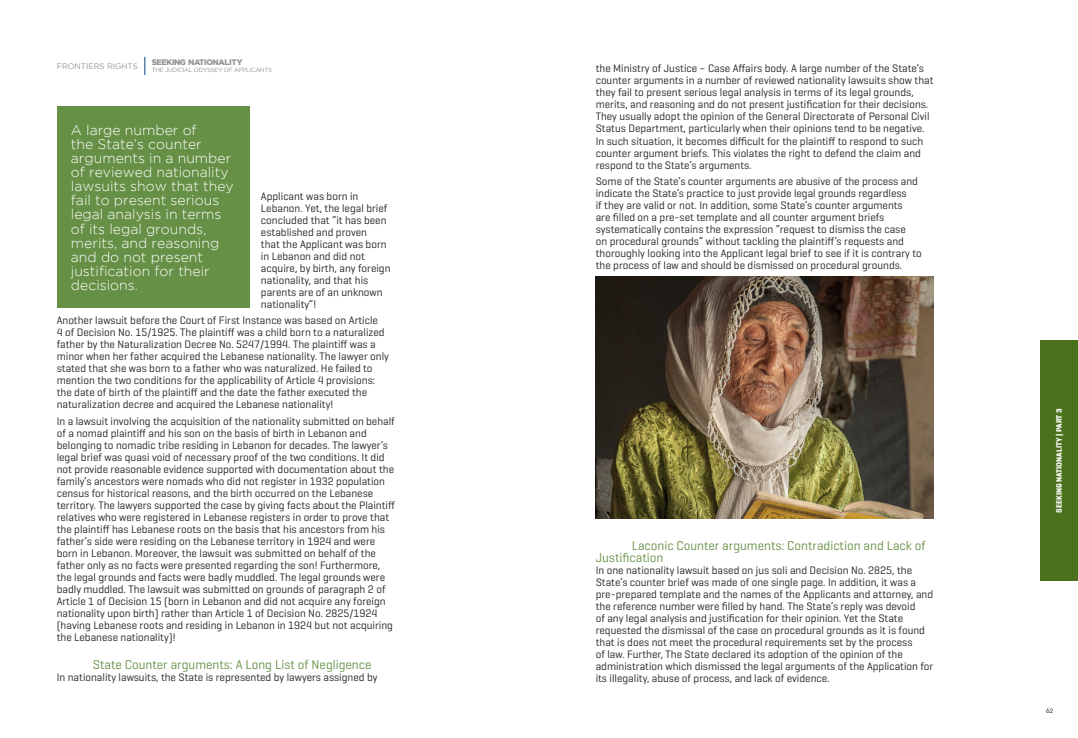
<style>
.page{position:relative;width:1078px;height:738px;background:#fff}
.page>*{position:absolute;margin:0;border:0;box-sizing:border-box;transform-origin:0 0}
.Pavé{font:300 14px/14px "Gotham";color:#fff}
.t1{font:13px/12px "Geogrotesque";color:#669046}
.t2{font:11px/12px "Geogrotesque";color:#231f20}
.t3{font:700 8px "Geogrotesque";color:#fff}
.t4{font:900 8px "Gotham";letter-spacing:-.045em;color:#939598}
.t5{font:8px "Gotham";color:#939598}
.t6{font:7px "DIN Regular Alternate";color:#231f20}
.t7{font:6px "Gotham";letter-spacing:-.035em;color:#939598}
</style>
<div class="page">
<svg style="left:144px;top:57px;width:1px;height:18px"></svg>
<div style="left:1040px;top:340px;width:37px;height:240px;background:#4b711c"></div>
<div style="left:57px;top:106px;width:192px;height:202px;background:#669046"></div>
<img style="left:596px;top:276px;width:337px;height:242px">
<p class="t5" style="left:57px;top:61px;width:83px">FRONTIERS RIGHTS</p>
<p class="t4" style="left:152px;top:58px;width:92px">SEEKING NATIONALITY</p>
<p class="t7" style="left:152px;top:67px;width:122px">THE JUDICIAL ODYSSEY OF APPLICANTS</p>
<p class="Pavé" style="left:71px;top:123px;width:164px">A large number of<br>the State s’ counter arguments in a number of reviewed nationality lawsuits show that they fail to present serious legal analysis in terms of its legal grounds, merits, and reasoning and do not present justification for their decisions.</p>
<p class="t2" style="left:261px;top:190px;width:131px">Applicant was born in<br>Lebanon. Yet, the legal brief concluded that “it has been established and proven<br>that the Applicant was born in Lebanon and did not acquire, by birth, any foreign nationality, and that his parents are of an unknown nationality !“</p>
<p class="t2" style="left:57px;top:314px;width:334px">Another lawsuit before the Court of First Instance was based on Article<br>4 of Decision No. 15/1925. The plaintiff was a child born to a naturalized father by the Naturalization Decree No. 5247/1994. The plaintiff was a minor when her father acquired the Lebanese nationality. The lawyer only stated that she was born to a father who was naturalized. He failed to mention the two conditions for the applicability of Article 4 provisions: the date of birth of the plaintiff and the date the father executed the naturalization decree and acquired the Lebanese nationality!</p>
<p class="t2" style="left:57px;top:414px;width:339px">In a lawsuit involving the acquisition of the nationality submitted on behalf of a nomad plaintiff and his son on the basis of birth in Lebanon and belonging to nomadic tribe residing in Lebanon for decades. The lawyer s’ legal brief was quasi void of necessary proof of the two conditions It. did not provide reasonable evidence supported with documentation about the family s’ ancestors were nomads who did not register in 1932 population census for historical reasons, and the birth occurred on the Lebanese territory. The lawyers supported the case by giving facts about the Plaintiff relatives who were registered in Lebanese registers in order to prove that the plaintiff has Lebanese roots on the basis that his ancestors from his father s’ side were residing on the Lebanese territory in 1924 and were born in Lebanon. Moreover, the lawsuit was submitted on behalf of the father only as no facts were presented regarding the son! Furthermore, the legal grounds and facts were badly muddled. The legal grounds were badly muddled. The lawsuit was submitted on grounds of paragraph 2 of Article 1 of Decision 15 (born in Lebanon and did not acquire any foreign nationality upon birth) rather than Article 1 of Decision No. 2825/1924 (having Lebanese roots and residing in Lebanon in 1924 but not acquiring the Lebanese nationality !(</p>
<h4 class="t1" style="left:93px;top:658px;width:280px">State Counter arguments A: Long List of Negligence</h4>
<p class="t2" style="left:57px;top:670px;width:322px">In nationality lawsuits, the State is represented by lawyers assigned by</p>
<p class="t2" style="left:595px;top:62px;width:339px">the Ministry of Justice – Case Affairs body A. large number of the State s’ counter arguments in a number of reviewed nationality lawsuits show that they fail to present serious legal analysis in terms of its legal grounds, merits, and reasoning and do not present justification for their decisions.<br>They usually adopt the opinion of the General Directorate of Personal Civil Status Department, particularly when their opinions tend to be negative.<br>In such situation it, becomes difficult for the plaintiff to respond to such counter argument briefs. This violates the right to defend the claim and respond to the State s’ arguments.</p>
<p class="t2" style="left:595px;top:174px;width:327px">Some of the State s’ counter arguments are abusive of the process and indicate the State s’ practice to just provide legal grounds regardless<br>if they are valid or not In. addition, some State s’ counter arguments<br>are filled on a pre-set template and all counter argument briefs systematically contains the expression “request to dismiss the case<br>on procedural grounds” without tackling the plaintiff s’ requests and thoroughly looking into the Applicant legal brief to see isitif contrary to the process of law and should be dismissed on procedural grounds.</p>
<h4 class="t1" style="left:595px;top:538px;width:331px;text-indent:36px">Laconic Counter arguments: Contradiction and Lack of<br>Justification</h4>
<p class="t2" style="left:595px;top:563px;width:339px">In one nationality lawsuit based on jus soli and Decision No. 2825, the State s’ counter brief was made of one single page In. addition it, was a pre-prepared template and the names of the Applicants and attorney, and the reference number were filled by hand. The State s’ reply was devoid<br>of any legal analysis and justification for their opinion. Yet the State requested the dismissal of the case on procedural grounds as isit found that is does not meet the procedural requirements set by the process<br>of law. Further, The State declared its adoption of the opinion of the administration which dismissed the legal arguments of the Application for its illegality, abuse of process, and lack of evidence.</p>
<p class="t3" style="left:1053px;top:512px;width:106px;rotate:-90deg">SEEKING NATIONALITY | PART 3</p>
<p class="t6" style="left:1045px;top:705px;width:9px">62</p>
</div>
